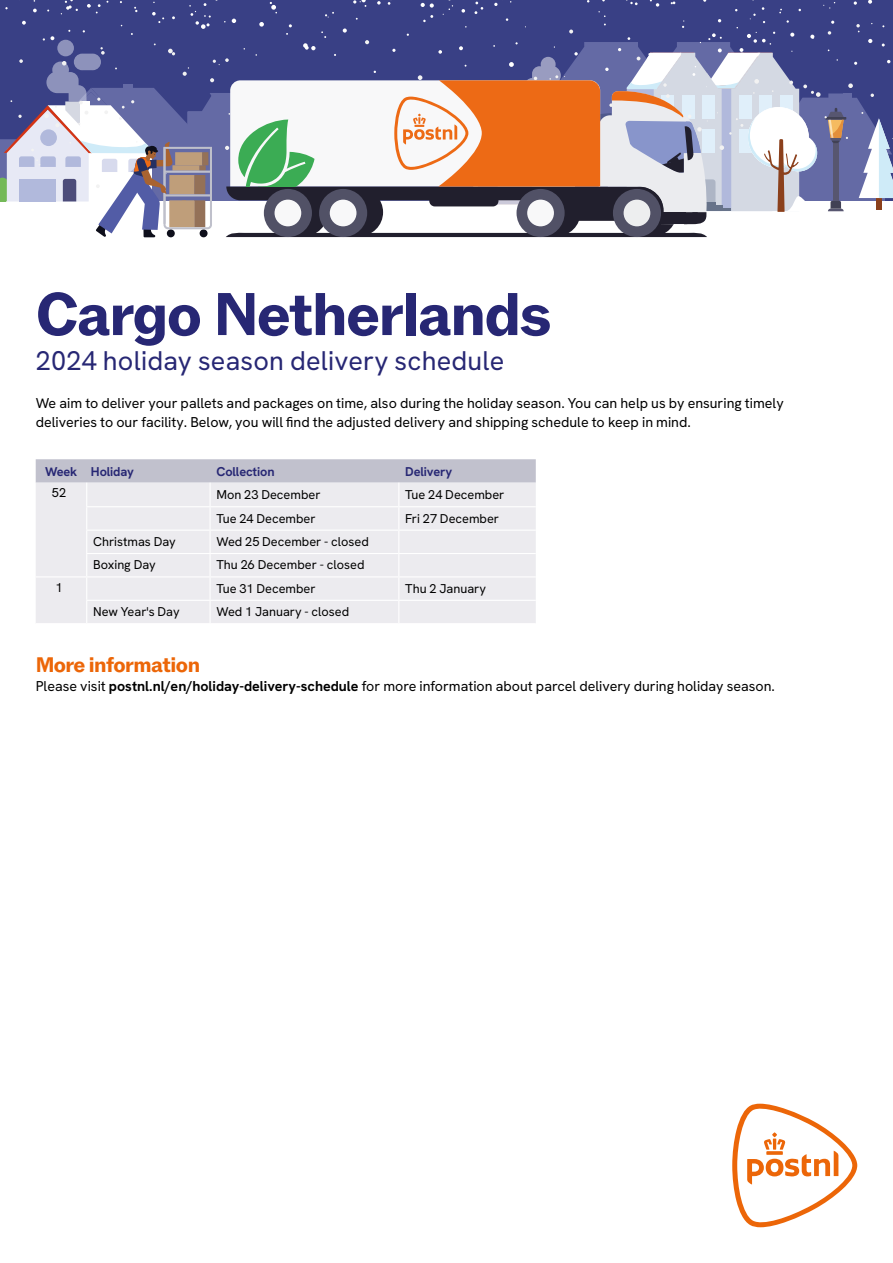
<style>
.page{position:relative;width:893px;height:1263px;background:#fff}
.page>*{position:absolute;margin:0;border:0;box-sizing:border-box;transform-origin:0 0}
.t1{font:700 60px "ABCROM";letter-spacing:-.025em;color:#272774}
.t2{font:27px "Hanken Grotesk";letter-spacing:.01em;color:#272774}
.t3{font:700 21px "ABCROM";letter-spacing:-.025em;color:#ec6608}
.t4{font:14.25px/19.2px "Hanken Grotesk";color:#000}
.t5{font:12.75px "Hanken Grotesk";color:#000}
.t6{font:700 12.75px "Hanken Grotesk";letter-spacing:-.01em;color:#272774}
.s1{font-weight:700}
</style>
<div class="page">
<svg style="left:36px;top:459px;width:500px;height:164px;background:#e6e5ea"></svg>
<svg style="left:732px;top:1104px;width:125px;height:123px"></svg>
<svg style="left:0;top:0;width:893px;height:237px"></svg>
<h1 class="t1" style="left:36px;top:279px;width:517px">Cargo Netherlands</h1>
<h2 class="t2" style="left:36px;top:343px;width:470px">2024 holiday season delivery schedule</h2>
<p class="t4" style="left:36px;top:393px;width:750px">We aim to deliver your pallets and packages on time, also during the holiday season. You can help us by ensuring timely deliveries to our facility. Below, you will find the adjusted delivery and shipping schedule to keep in mind.</p>
<p class="t6" style="left:45px;top:464px;width:90px">Week Holiday</p>
<p class="t6" style="left:216px;top:464px;width:60px">Collection</p>
<p class="t6" style="left:405px;top:464px;width:49px">Delivery</p>
<p class="t5" style="left:52px;top:484px;width:16px">52</p>
<p class="t5" style="left:216px;top:486px;width:106px">Mon 23 December</p>
<p class="t5" style="left:405px;top:486px;width:101px">Tue 24 December</p>
<p class="t5" style="left:216px;top:510px;width:101px">Tue 24 December</p>
<p class="t5" style="left:405px;top:510px;width:95px">Fri 27 December</p>
<p class="t5" style="left:93px;top:533px;width:84px">Christmas Day</p>
<p class="t5" style="left:216px;top:533px;width:154px">Wed 25 December - closed</p>
<p class="t5" style="left:93px;top:557px;width:64px">Boxing Day</p>
<p class="t5" style="left:216px;top:557px;width:150px">Thu 26 December - closed</p>
<p class="t5" style="left:56px;top:579px;width:9px">1</p>
<p class="t5" style="left:216px;top:580px;width:101px">Tue 31 December</p>
<p class="t5" style="left:405px;top:580px;width:82px">Thu 2 January</p>
<p class="t5" style="left:93px;top:604px;width:88px">New Year's Day</p>
<p class="t5" style="left:216px;top:604px;width:134px">Wed 1 January - closed</p>
<h3 class="t3" style="left:36px;top:652px;width:166px">More information</h3>
<p class="t4" style="left:36px;top:676px;width:741px">Please visit <span class="s1">postnl.nl/en/holiday-delivery-schedule</span> for more information about parcel delivery during holiday season.</p>
</div>
